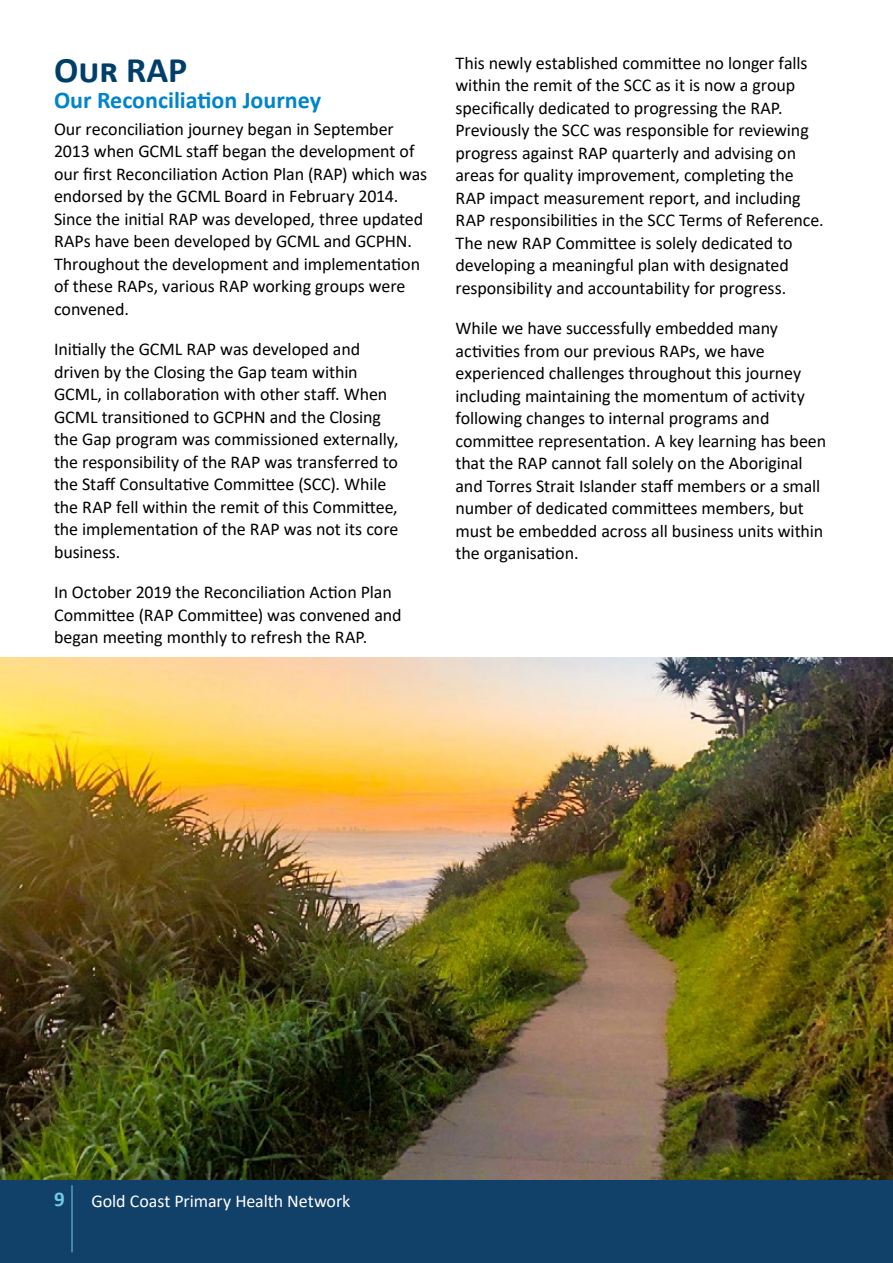
<style>
.page{position:relative;width:893px;height:1263px;background:#fff}
.page>*{position:absolute;margin:0;border:0;box-sizing:border-box;transform-origin:0 0}
.t1{font:700 36px "Calibri";color:#003e6a}
.t2{font:700 24px "Calibri";color:#0084cb}
.t3{font:700 21px "Calibri";color:#70cde3}
.t4{font:18px/22.5px "Calibri";letter-spacing:-.005em;color:#000}
.t5{font:18px "Calibri";letter-spacing:-.005em;color:#fff}
</style>
<div class="page">
<div style="left:0;top:1180px;width:893px;height:83px;background:#114069"></div>
<hr style="left:892px;top:395px;width:1px;height:785px;background:#de8141">
<img style="left:0;top:657px;width:893px;height:522px">
<hr style="left:72px;top:1185px;width:1px;height:67px;background:#70cde3">
<h1 class="t1" style="left:54px;top:45px;width:135px">Our RAP</h1>
<h2 class="t2" style="left:54px;top:83px;width:268px">Our Reconciliation Journey</h2>
<p class="t4" style="left:54px;top:117px;width:375px">Our reconciliation journey began in September 2013 when GCML staff began the development of our first Reconciliation Action Plan (RAP) which was endorsed by the GCML Board in February 2014.<br>Since the initial RAP was developed, three updated RAPs have been developed by GCML and GCPHN.<br>Throughout the development and implementation of these RAPs, various RAP working groups were convened.</p>
<p class="t4" style="left:54px;top:338px;width:346px">Initially the GCML RAP was developed and driven by the Closing the Gap team within GCML, in collaboration with other staff. When GCML transitioned to GCPHN and the Closing the Gap program was commissioned externally, the responsibility of the RAP was transferred to the Staff Consultative Committee (SCC). While the RAP fell within the remit of this Committee, the implementation of the RAP was not its core business.</p>
<p class="t4" style="left:54px;top:581px;width:349px">In October 2019 the Reconciliation Action Plan<br>Committee (RAP Committee) was convened and began meeting monthly to refresh the RAP.</p>
<p class="t4" style="left:455px;top:51px;width:370px">This newly established committee no longer falls within the remit of the SCC as it is now a group specifically dedicated to progressing the RAP.<br>Previously the SCC was responsible for reviewing progress against RAP quarterly and advising on areas for quality improvement, completing the RAP impact measurement report, and including RAP responsibilities in the SCC Terms of Reference.<br>The new RAP Committee is solely dedicated to developing a meaningful plan with designated responsibility and accountability for progress.</p>
<p class="t4" style="left:455px;top:317px;width:372px">While we have successfully embedded many activities from our previous RAPs, we have experienced challenges throughout this journey including maintaining the momentum of activity following changes to internal programs and committee representation. A key learning has been that the RAP cannot fall solely on the Aboriginal and Torres Strait Islander staff members or a small number of dedicated committees members, but must be embedded across all business units within the organisation.</p>
<p class="t3" style="left:54px;top:1184px;width:12px">9</p>
<p class="t5" style="left:92px;top:1188px;width:260px">Gold Coast Primary Health Network</p>
</div>
